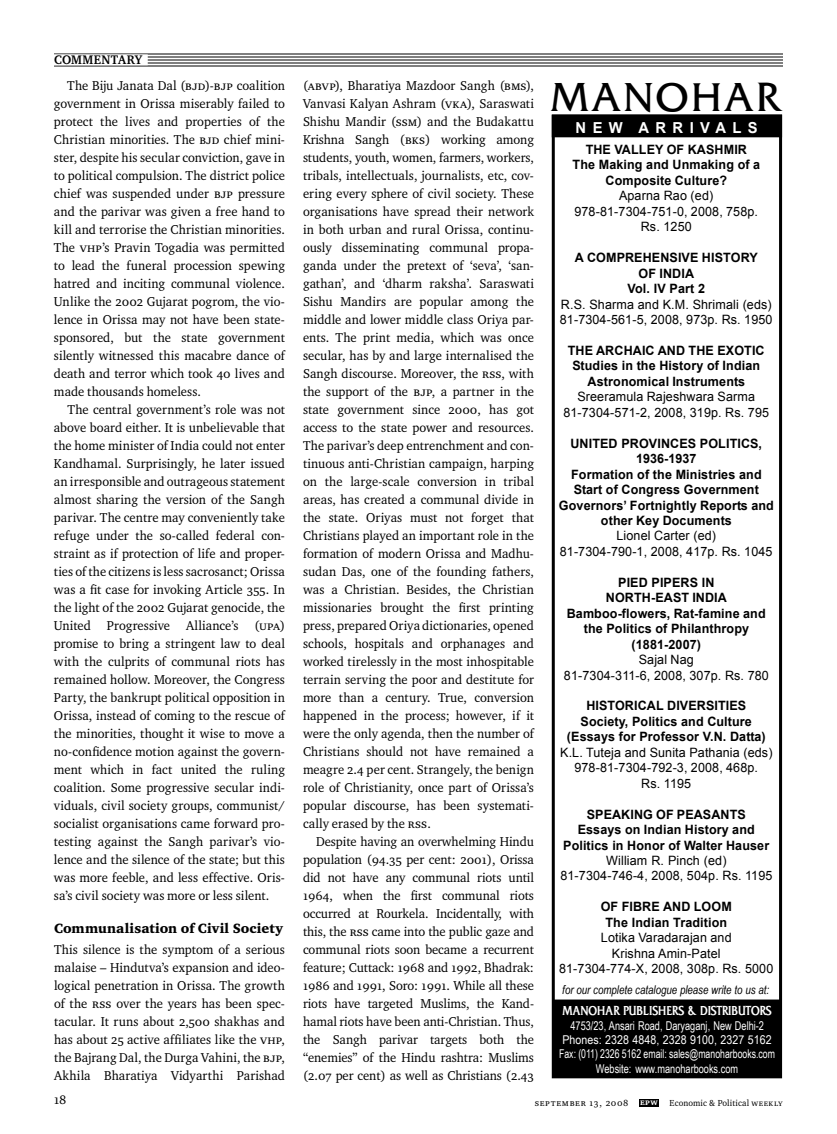
<style>
.page{position:relative;width:837px;height:1134px;background:#fff}
.page>*{position:absolute;margin:0;border:0;box-sizing:border-box;transform-origin:0 0}
.t1{font:42.45px "Fritz Quadrata";letter-spacing:.07em;color:#000}
.t2{font:700 15.15px "Arial";letter-spacing:.435em;color:#fff}
.t3{font:900 13.8px "EPW2 Charter";letter-spacing:.005em;color:#000}
.t4{font:700 13.65px "Fritz Quadrata";color:#fff;scale:.78 1}
.t5{font:13.5px "EPW Charter";color:#000}
.t6{font:13.2px/18px "EPW Charter";color:#000;text-align:justify}
.t7{font:700 12.9px/15.5px "Arial";letter-spacing:.01em;color:#000;text-align:center}
.t8{font:12.9px/15.5px "Arial";letter-spacing:.01em;color:#000;text-align:center}
.t9{font:700 12.75px "EPW Charter";letter-spacing:.03em;color:#000}
.t10{font:12.15px/14.4px "Arial Narrow";color:#fff;text-align:center;scale:.93 1}
.t11{font:italic 12.15px "Arial Narrow";color:#000}
.t12{font:9.75px "EPW Charter Scap";letter-spacing:.06em;color:#000}
.t13{font:9px "EPW Charter";letter-spacing:.01em;color:#000}
.s1{font-family:"EPW Charter Scap"}
.s2{font-weight:700;font-size:9px;color:#fff}
</style>
<div class="page">
<hr style="left:54px;top:54px;width:729px;height:1px;background:#000">
<hr style="left:54px;top:57px;width:729px;height:1px;background:#000">
<hr style="left:54px;top:60px;width:729px;height:1px;background:#000">
<hr style="left:54px;top:63px;width:729px;height:1px;background:#000">
<hr style="left:54px;top:66px;width:729px;height:1px;background:#000">
<div style="left:54px;top:54px;width:94px;height:11px;background:#fff"></div>
<div style="left:639px;top:1099px;width:20px;height:7px;background:#000"></div>
<div style="left:552px;top:115px;width:229px;height:22px;background:#000"></div>
<div style="left:552px;top:115px;width:230px;height:963px;border:3px solid #000"></div>
<div style="left:554px;top:1000px;width:227px;height:77px;background:#000"></div>
<p class="t9" style="left:54px;top:52px;width:90px">COMMENTARY</p>
<p class="t6" style="left:54px;top:76px;width:233px;text-indent:13px">The Biju Janata Dal (<span class="s1">BJD</span>)-<span class="s1">BJP</span> coalition government in Orissa miserably failed to protect the lives and properties of the Christian minorities. The <span class="s1">BJD</span> chief mini&shy;ster, despite his secular conviction, gave in to political compulsion. The district police chief was suspended under <span class="s1">BJP</span> pressure and the parivar was given a free hand to kill and terrorise the Christian minorities.<br>The <span class="s1">VHP</span>’s Pravin Togadia was permitted to lead the funeral procession spewing hatred and inciting communal violence.<br>Unlike the 2002 Gujarat pogrom, the vio&shy;lence in Orissa may not have been state&shy;sponsored, but the state government silently witnessed this macabre dance of death and terror which took 40 lives and made thousands homeless.</p>
<p class="t6" style="left:54px;top:400px;width:233px;text-indent:14px">The central government’s role was not above board either. It is unbelievable that the home minister of India could not enter Kandhamal. Surprisingly, he later issued an irresponsible and outrageous statement almost sharing the version of the Sangh parivar. The centre may conveniently take refuge under the so-called federal con&shy;straint as if protection of life and proper&shy;ties of the citizens is less sacrosanct; Orissa was a fit case for invoking Article 355. In the light of the 2002 Gujarat genocide, the United Progressive Alliance’s (<span class="s1">UPA</span>) promise to bring a stringent law to deal with the culprits of communal riots has remained hollow. Moreover, the Congress Party, the bankrupt political opposition in Orissa, instead of coming to the rescue of the minorities, thought it wise to move a no-confidence motion against the govern&shy;ment which in fact united the ruling coalition. Some progressive secular indi&shy;viduals, civil society groups, communist/ socialist organisations came forward pro&shy;testing against the Sangh parivar’s vio&shy;lence and the silence of the state; but this was more feeble, and less effective. Oris&shy;sa’s civil society was more or less silent.</p>
<p class="t3" style="left:54px;top:920px;width:230px">Communalisation of Civil Society</p>
<p class="t6" style="left:54px;top:940px;width:233px">This silence is the symptom of a serious malaise – Hindutva’s expansion and ideo&shy;logical penetration in Orissa. The growth of the <span class="s1">RSS</span> over the years has been spec&shy;tacular. It runs about 2,500 shakhas and has about 25 active affiliates like the <span class="s1">VHP</span>, the Bajrang Dal, the Durga Vahini, the <span class="s1">BJP</span>, Akhila Bharatiya Vidyarthi Parishad</p>
<p class="t6" style="left:303px;top:76px;width:233px">(<span class="s1">ABVP</span>), Bharatiya Mazdoor Sangh (<span class="s1">BMS</span>), Vanvasi Kalyan Ashram (<span class="s1">VKA</span>), Saraswati Shishu Mandir (<span class="s1">SSM</span>) and the Budakattu Krishna Sangh (<span class="s1">BKS</span>) working among students, youth, women, farmers, workers, tribals, intellectuals, journalists, etc, cov&shy;ering every sphere of civil society. These organisations have spread their network in both urban and rural Orissa, continu&shy;ously disseminating communal propa&shy;ganda under the pretext of ‘seva’, ‘san&shy;gathan’, and ‘dharm raksha’. Saraswati Sishu Mandirs are popular among the middle and lower middle class Oriya par&shy;ents. The print media, which was once secular, has by and large internalised the Sangh discourse. Moreover, the <span class="s1">RSS</span>, with the support of the <span class="s1">BJP</span>, a partner in the state government since 2000, has got access to the state power and resources.<br>The parivar’s deep entrenchment and con&shy;tinuous anti-Christian campaign, harping on the large-scale conversion in tribal areas, has created a communal divide in the state. Oriyas must not forget that Christians played an important role in the formation of modern Orissa and Madhu&shy;sudan Das, one of the founding fathers, was a Christian. Besides, the Christian missionaries brought the first printing press, prepared Oriya dictionaries, opened schools, hospitals and orphanages and worked tirelessly in the most inhospitable terrain serving the poor and destitute for more than a century. True, conversion happened in the process; however, if it were the only agenda, then the number of Christians should not have remained a meagre 2.4 per cent. Strangely, the benign role of Christianity, once part of Orissa’s popular discourse, has been systemati&shy;cally erased by the <span class="s1">RSS</span>.</p>
<p class="t6" style="left:303px;top:832px;width:233px;text-indent:13px">Despite having an overwhelming Hindu population (94.35 per cent: 2001), Orissa did not have any communal riots until 1964, when the first communal riots occurred at Rourkela. Incidentally, with this, the <span class="s1">RSS</span> came into the public gaze and communal riots soon became a recurrent feature; Cuttack: 1968 and 1992, Bhadrak:<br>1986 and 1991, Soro: 1991. While all these riots have targeted Muslims, the Kand&shy;hamal riots have been anti-Christian. Thus, the Sangh parivar targets both the “enemies” of the Hindu rashtra: Muslims (2.07 per cent) as well as Christians (2.43</p>
<h1 class="t1" style="left:551px;top:74px;width:229px">MANOHAR</h1>
<p class="t2" style="left:576px;top:118px;width:184px">NEW ARRIVALS</p>
<p class="t7" style="left:573px;top:142px;width:189px">THE VALLEY OF KASHMIR<br>The Making and Unmaking of a<br>Composite Culture?</p>
<p class="t8" style="left:574px;top:188px;width:185px">Aparna Rao (ed)<br>978-81-7304-751-0, 2008, 758p.<br>Rs. 1250</p>
<p class="t7" style="left:575px;top:250px;width:184px">A COMPREHENSIVE HISTORY<br>OF INDIA<br>Vol. IV Part 2</p>
<p class="t8" style="left:560px;top:296px;width:214px;text-align:left">R.S. Sharma and K.M. Shrimali (eds)<br>81-7304-561-5, 2008, 973p. Rs. 1950</p>
<p class="t7" style="left:568px;top:343px;width:198px">THE ARCHAIC AND THE EXOTIC<br>Studies in the History of Indian<br>Astronomical Instruments</p>
<p class="t8" style="left:563px;top:389px;width:207px">Sreeramula Rajeshwara Sarma<br>81-7304-571-2, 2008, 319p. Rs. 795</p>
<p class="t7" style="left:559px;top:436px;width:217px">UNITED PROVINCES POLITICS,<br>1936-1937<br>Formation of the Ministries and<br>Start of Congress Government<br>Governors’ Fortnightly Reports and other Key Documents</p>
<p class="t8" style="left:560px;top:528px;width:214px">Lionel Carter (ed)<br>81-7304-790-1, 2008, 417p. Rs. 1045</p>
<p class="t7" style="left:567px;top:575px;width:200px">PIED PIPERS IN<br>NORTH-EAST INDIA<br>Bamboo-flowers, Rat-famine and the Politics of Philanthropy (1881-2007)</p>
<p class="t8" style="left:564px;top:652px;width:207px">Sajal Nag<br>81-7304-311-6, 2008, 307p. Rs. 780</p>
<p class="t7" style="left:567px;top:699px;width:200px">HISTORICAL DIVERSITIES<br>Society, Politics and Culture (Essays for Professor V.N. Datta)</p>
<p class="t8" style="left:560px;top:745px;width:214px">K.L. Tuteja and Sunita Pathania (eds)<br>978-81-7304-792-3, 2008, 468p.<br>Rs. 1195</p>
<p class="t7" style="left:563px;top:807px;width:208px">SPEAKING OF PEASANTS<br>Essays on Indian History and<br>Politics in Honor of Walter Hauser</p>
<p class="t8" style="left:560px;top:853px;width:214px">William R. Pinch (ed)<br>81-7304-746-4, 2008, 504p. Rs. 1195</p>
<p class="t7" style="left:601px;top:900px;width:133px">OF FIBRE AND LOOM<br>The Indian Tradition</p>
<p class="t8" style="left:559px;top:930px;width:216px">Lotika Varadarajan and<br>Krishna Amin-Patel<br>81-7304-774-X, 2008, 308p. Rs. 5000</p>
<p class="t11" style="left:562px;top:982px;width:208px">for our complete catalogue please write to us at:</p>
<p class="t4" style="left:563px;top:1003px;width:270px">MANOHAR PUBLISHERS &amp; DISTRIBUTORS</p>
<p class="t10" style="left:559px;top:1018px;width:234px">4753/23, Ansari Road, Daryaganj, New Delhi-2<br>Phones: 2328 4848, 2328 9100, 2327 5162<br>Fax: (011) 2326 5162 email: sales@manoharbooks.com Website: www.manoharbooks.com</p>
<p class="t5" style="left:54px;top:1091px;width:14px">18</p>
<p class="t12" style="left:535px;top:1098px;width:124px">september 13, 2008 <span class="s2">EPW</span></p>
<p class="t13" style="left:670px;top:1097px;width:115px">Economic &amp; Political <span class="s1">Weekly</span></p>
</div>
